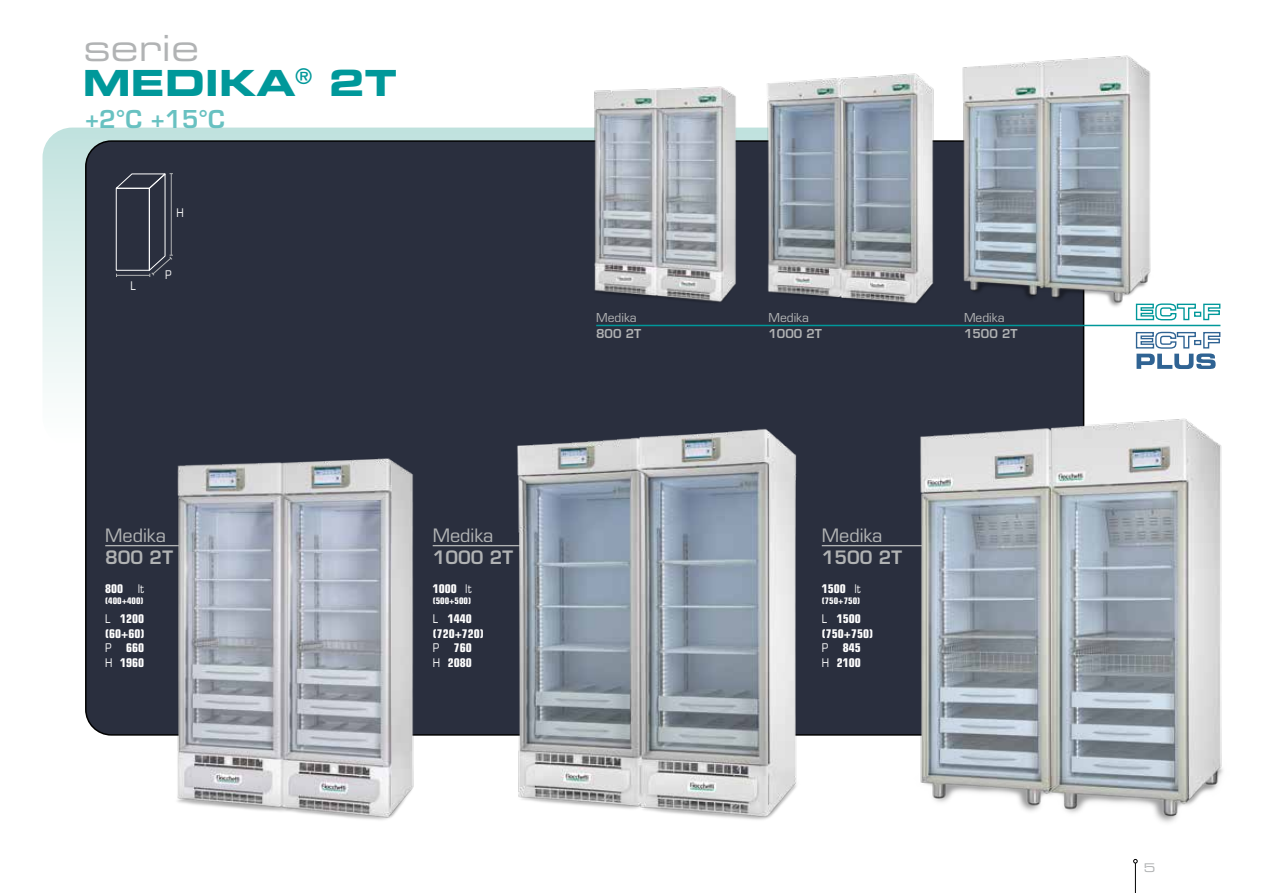
<style>
.page{position:relative;width:1263px;height:893px;background:#fff}
.page>*{position:absolute;margin:0;border:0;box-sizing:border-box;transform-origin:0 0}
.t1{font:36px "Eurostile LT Std Bold Ex 2";color:#00989a}
.t2{font:36px "Eurostile LT Std Ex 2";color:#b1b3b4}
.t3{font:600 24px "Eurostile LT Std";color:#68c1c1}
.t4{font:18px "Eurostile LT Std";color:#b1b3b4}
.t5{font:600 18px "Eurostile LT Std";color:#b1b3b4}
.t6{font:700 condensed 12px/14.4px "Eurostile LT Std";color:#fff}
.t7{font:12px "Eurostile LT Std";color:#b1b3b4}
.t8{font:600 12px "Eurostile LT Std";color:#b1b3b4}
.t9{font:condensed 12px "Eurostile LT Std";color:#fff}
.t10{font:12px "Eurostile LT Std Ex 2";color:#b1b3b4}
.t11{font:700 condensed 9px "Eurostile LT Std";color:#fff}
.s1{font-weight:400}
</style>
<div class="page">
<hr style="left:1135px;top:863px;width:1px;height:30px;background:#000">
<svg style="left:1133px;top:859px;width:5px;height:4px"></svg>
<svg style="left:43px;top:128px;width:765px;height:318px"></svg>
<div style="left:86px;top:141px;width:998px;height:594px;background:#2a2f3e;border-radius:26px"></div>
<svg style="left:115px;top:173px;width:58px;height:104px"></svg>
<hr style="left:105px;top:545px;width:107px;height:1px;background:#b1b3b4">
<hr style="left:822px;top:545px;width:106px;height:1px;background:#b1b3b4">
<hr style="left:433px;top:545px;width:106px;height:1px;background:#b1b3b4">
<img style="left:168px;top:458px;width:252px;height:362px">
<img style="left:509px;top:429px;width:300px;height:391px">
<img style="left:911px;top:414px;width:312px;height:409px">
<img style="left:589px;top:86px;width:151px;height:216px">
<img style="left:761px;top:73px;width:179px;height:231px">
<img style="left:958px;top:55px;width:193px;height:255px">
<hr style="left:596px;top:325px;width:624px;height:1px;background:#00989a">
<svg style="left:1135px;top:303px;width:86px;height:18px"></svg>
<svg style="left:1135px;top:331px;width:86px;height:38px"></svg>
<h1 class="t2" style="left:83px;top:24px;width:117px">serie</h1>
<h1 class="t1" style="left:83px;top:57px;width:315px">MEDIKA<sup>®</sup> 2T</h1>
<h2 class="t3" style="left:85px;top:104px;width:141px">+2°C +15°C</h2>
<p class="t9" style="left:176px;top:206px;width:9px">H</p>
<p class="t9" style="left:130px;top:278px;width:7px">L</p>
<p class="t9" style="left:165px;top:267px;width:8px">P</p>
<h3 class="t4" style="left:105px;top:524px;width:62px">Medika</h3>
<h3 class="t5" style="left:105px;top:546px;width:69px">800 2T</h3>
<p class="t6" style="left:105px;top:581px;width:40px">800 <span class="s1">lt</span></p>
<p class="t11" style="left:105px;top:595px;width:40px">(400+400)</p>
<p class="t6" style="left:105px;top:612px;width:41px;text-align:justify"><span class="s1">L</span> 1200 (60+60)<br><span class="s1">P</span> 660<br><span class="s1">H</span> 1960</p>
<h3 class="t4" style="left:433px;top:524px;width:62px">Medika</h3>
<h3 class="t5" style="left:433px;top:546px;width:82px">1000 2T</h3>
<p class="t6" style="left:433px;top:581px;width:40px">1000 <span class="s1">lt</span></p>
<p class="t11" style="left:433px;top:595px;width:40px">(500+500)</p>
<p class="t6" style="left:433px;top:612px;width:53px"><span class="s1">L</span> 1440 (720+720)<br><span class="s1">P</span> 760<br><span class="s1">H</span> 2080</p>
<p class="t7" style="left:596px;top:310px;width:42px">Medika</p>
<p class="t8" style="left:596px;top:326px;width:47px">800 2T</p>
<p class="t7" style="left:768px;top:310px;width:42px">Medika</p>
<p class="t8" style="left:768px;top:326px;width:55px">1000 2T</p>
<p class="t7" style="left:964px;top:310px;width:42px">Medika</p>
<p class="t8" style="left:964px;top:326px;width:55px">1500 2T</p>
<h3 class="t4" style="left:822px;top:524px;width:62px">Medika</h3>
<h3 class="t5" style="left:822px;top:546px;width:82px">1500 2T</h3>
<p class="t6" style="left:822px;top:581px;width:40px">1500 <span class="s1">lt</span></p>
<p class="t11" style="left:822px;top:595px;width:40px">(750+750)</p>
<p class="t6" style="left:822px;top:612px;width:53px"><span class="s1">L</span> 1500 (750+750)<br><span class="s1">P</span> 845<br><span class="s1">H</span> 2100</p>
<p class="t10" style="left:1144px;top:860px;width:13px">5</p>
</div>
